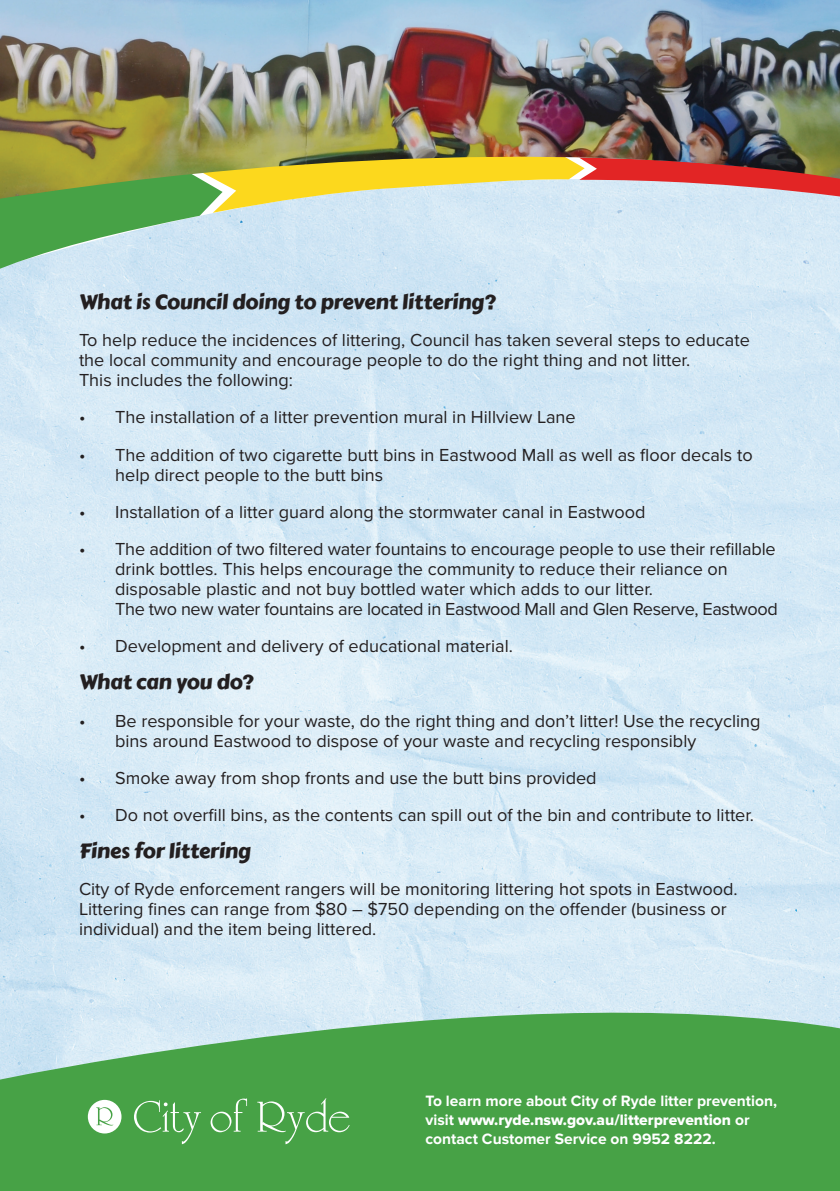
<style>
.page{position:relative;width:840px;height:1191px;background:#fff}
.page>*{position:absolute;margin:0;border:0;box-sizing:border-box;transform-origin:0 0}
.t1{font:20.6px "Carter One";letter-spacing:-.01em;color:#231f20}
.t2{font:18px/20px "Proxima Nova";color:#231f20}
.t3{font:700 15.6px/19.2px "Proxima Nova";color:#fff}
.s1{font-family:"Proxima Nova Extrabld";font-weight:400}
</style>
<div class="page">
<img style="left:0;top:277px;width:839px;height:686px">
<svg style="left:0;top:963px;width:839px;height:228px;background:#74b87d"></svg>
<svg style="left:88px;top:1099px;width:33px;height:34px"></svg>
<svg style="left:134px;top:1100px;width:67px;height:44px;background:#5cac5b"></svg>
<svg style="left:210px;top:1098px;width:37px;height:34px"></svg>
<svg style="left:257px;top:1098px;width:92px;height:46px;background:#5ead5d"></svg>
<svg style="left:0;top:199px;width:839px;height:78px;background:#c1dedd"></svg>
<img style="left:0;top:0;width:839px;height:199px">
<p class="t1" style="left:79px;top:286px;width:418px">What is Council doing to prevent littering?</p>
<p class="t2" style="left:79px;top:331px;width:672px">To help reduce the incidences of littering, Council has taken several steps to educate the local community and encourage people to do the right thing and not litter.<br>This includes the following:</p>
<p class="t2" style="left:79px;top:408px;width:498px">• The installation of a litter prevention mural in Hillview Lane</p>
<p class="t2" style="left:115px;top:445px;width:638px;text-indent:-36px">• The addition of two cigarette butt bins in Eastwood Mall as well as floor decals to help direct people to the butt bins</p>
<p class="t2" style="left:79px;top:502px;width:567px">• Installation of a litter guard along the stormwater canal in Eastwood</p>
<p class="t2" style="left:115px;top:539px;width:663px;text-indent:-36px">• The addition of two filtered water fountains to encourage people to use their refillable drink bottles. This helps encourage the community to reduce their reliance on disposable plastic and not buy bottled water which adds to our litter.<br>The two new water fountains are located in Eastwood Mall and Glen Reserve, Eastwood</p>
<p class="t2" style="left:79px;top:637px;width:435px">• Development and delivery of educational material.</p>
<p class="t1" style="left:79px;top:666px;width:176px">What can you do?</p>
<p class="t2" style="left:115px;top:711px;width:646px;text-indent:-36px">• Be responsible for your waste, do the right thing and don’t litter! Use the recycling bins around Eastwood to dispose of your waste and recycling responsibly</p>
<p class="t2" style="left:79px;top:768px;width:519px">• Smoke away from shop fronts and use the butt bins provided</p>
<p class="t2" style="left:79px;top:805px;width:676px">• Do not overfill bins, as the contents can spill out of the bin and contribute to litter.</p>
<p class="t1" style="left:79px;top:835px;width:173px">Fines for littering</p>
<p class="t2" style="left:79px;top:880px;width:659px">City of Ryde enforcement rangers will be monitoring littering hot spots in Eastwood.<br>Littering fines can range from $80 – $750 depending on the offender (business or individual) and the item being littered.</p>
<p class="t3" style="left:425px;top:1091px;width:353px">To learn more about City of Ryde litter prevention, visit <span class="s1">www.ryde.nsw.gov.au/litterprevention</span> or contact Customer Service on 9952 8222.</p>
</div>
